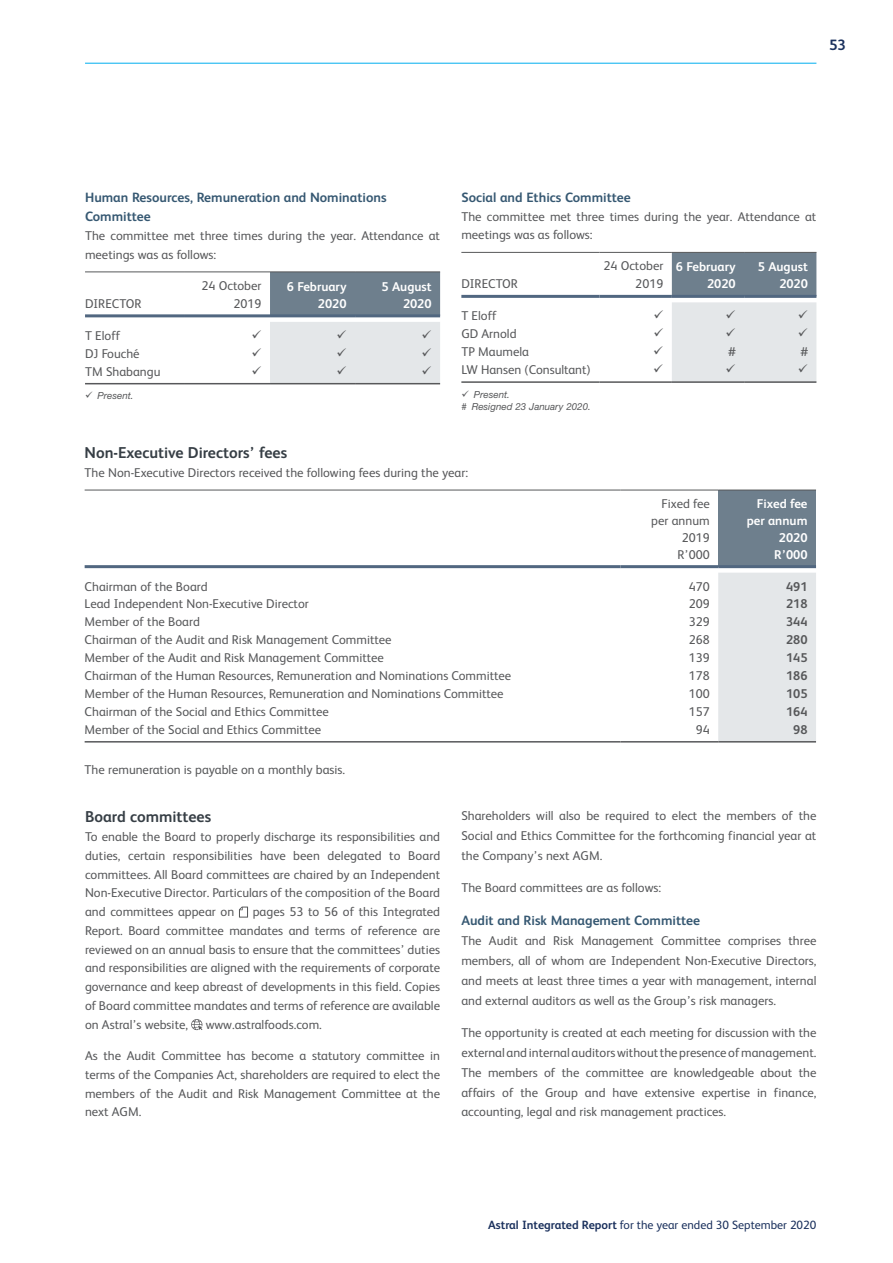
<style>
.page{position:relative;width:893px;height:1263px;background:#fff}
.page>*{position:absolute;margin:0;border:0;box-sizing:border-box;transform-origin:0 0}
.t1{font:700 15.75px "FS Albert";color:#363e45}
.t2{font:700 15px "FS Albert";color:#1b315d}
.t3{font:700 13.5px/19.5px "FS Albert";color:#365872}
.t4{font:12.75px/18.8px "FS Albert";color:#57585a;text-align:justify}
.t5{font:700 12.75px/17px "FS Albert";color:#fff;text-align:right}
.t6{font:700 12.75px "FS Albert";color:#57585a}
.t7{font:12px "FS Albert";color:#1b315d}
.t8{font:italic 9.75px/12px "Helvetica Neue";color:#57585a}
.s1{font-weight:700}
</style>
<div class="page">
<div style="left:718px;top:490px;width:98px;height:77px;background:#6e7f8d"></div>
<div style="left:718px;top:573px;width:98px;height:168px;background:#e4e7e9"></div>
<hr style="left:85px;top:490px;width:535px;height:1px;background:#57585a">
<hr style="left:85px;top:565px;width:535px;height:3px;background:#516780">
<hr style="left:620px;top:490px;width:98px;height:1px;background:#57585a">
<hr style="left:620px;top:565px;width:98px;height:3px;background:#516780">
<hr style="left:718px;top:490px;width:98px;height:1px;background:#57585a">
<hr style="left:718px;top:565px;width:98px;height:3px;background:#516780">
<hr style="left:85px;top:741px;width:535px;height:1px;background:#57585a">
<hr style="left:620px;top:741px;width:98px;height:1px;background:#57585a">
<hr style="left:718px;top:741px;width:98px;height:1px;background:#57585a">
<div style="left:270px;top:272px;width:170px;height:42px;background:#6e7f8d"></div>
<hr style="left:85px;top:271px;width:100px;height:1px;background:#57585a">
<hr style="left:85px;top:314px;width:100px;height:3px;background:#516780">
<hr style="left:185px;top:271px;width:85px;height:1px;background:#57585a">
<hr style="left:185px;top:314px;width:85px;height:3px;background:#516780">
<hr style="left:270px;top:271px;width:85px;height:1px;background:#57585a">
<hr style="left:355px;top:271px;width:85px;height:1px;background:#57585a">
<hr style="left:270px;top:314px;width:85px;height:3px;background:#516780">
<hr style="left:355px;top:314px;width:85px;height:3px;background:#516780">
<hr style="left:85px;top:383px;width:100px;height:1px;background:#57585a">
<hr style="left:185px;top:383px;width:85px;height:1px;background:#57585a">
<div style="left:672px;top:253px;width:144px;height:42px;background:#6e7f8d"></div>
<hr style="left:600px;top:252px;width:72px;height:1px;background:#57585a">
<hr style="left:600px;top:295px;width:72px;height:3px;background:#516780">
<hr style="left:461px;top:252px;width:139px;height:1px;background:#57585a">
<hr style="left:461px;top:295px;width:139px;height:3px;background:#516780">
<hr style="left:672px;top:252px;width:72px;height:1px;background:#57585a">
<hr style="left:744px;top:252px;width:72px;height:1px;background:#57585a">
<hr style="left:672px;top:295px;width:72px;height:3px;background:#516780">
<hr style="left:744px;top:295px;width:72px;height:3px;background:#516780">
<hr style="left:461px;top:381px;width:139px;height:2px;background:#57585a">
<hr style="left:600px;top:381px;width:72px;height:2px;background:#57585a">
<hr style="left:672px;top:381px;width:72px;height:2px;background:#57585a">
<hr style="left:744px;top:381px;width:72px;height:2px;background:#57585a">
<svg style="left:239px;top:906px;width:9px;height:12px"></svg>
<svg style="left:191px;top:1019px;width:11px;height:11px"></svg>
<hr style="left:85px;top:63px;width:731px;height:1px;background:#00aeef">
<div style="left:270px;top:322px;width:170px;height:62px;background:#e4e7e9"></div>
<div style="left:672px;top:302px;width:144px;height:80px;background:#e4e7e9"></div>
<p class="t2" style="left:829px;top:35px;width:18px">53</p>
<p class="t3" style="left:85px;top:187px;width:303px">Human Resources, Remuneration and Nominations<br>Committee</p>
<p class="t4" style="left:85px;top:226px;width:357px">The committee met three times during the year. Attendance at meetings was as follows:</p>
<p class="t4" style="left:85px;top:293px;width:58px">DIRECTOR</p>
<p class="t4" style="left:202px;top:276px;width:61px;line-height:18px;text-align:right">24 October<br>2019</p>
<p class="t5" style="left:287px;top:278px;width:61px">6 February<br>2020</p>
<p class="t5" style="left:381px;top:278px;width:52px">5 August<br>2020</p>
<p class="t4" style="left:85px;top:325px;width:37px">T Eloff</p>
<p class="t4" style="left:85px;top:343px;width:56px">DJ Fouché</p>
<p class="t4" style="left:85px;top:361px;width:77px">TM Shabangu</p>
<p class="t8" style="left:85px;top:390px;width:50px">✓ Present.</p>
<p class="t3" style="left:461px;top:187px;width:171px">Social and Ethics Committee</p>
<p class="t4" style="left:461px;top:206px;width:357px">The committee met three times during the year. Attendance at meetings was as follows:</p>
<p class="t4" style="left:461px;top:274px;width:58px">DIRECTOR</p>
<p class="t4" style="left:603px;top:256px;width:61px;line-height:18px;text-align:right">24 October<br>2019</p>
<p class="t5" style="left:676px;top:258px;width:61px">6 February<br>2020</p>
<p class="t5" style="left:758px;top:258px;width:52px">5 August<br>2020</p>
<p class="t4" style="left:461px;top:306px;width:37px">T Eloff</p>
<p class="t4" style="left:461px;top:324px;width:57px">GD Arnold</p>
<p class="t4" style="left:461px;top:342px;width:69px">TP Maumela</p>
<p class="t4" style="left:728px;top:342px;width:9px">#</p>
<p class="t4" style="left:801px;top:342px;width:9px">#</p>
<p class="t4" style="left:461px;top:360px;width:131px">LW Hansen (Consultant)</p>
<p class="t8" style="left:461px;top:388px;width:131px">✓ Present.<br># Resigned 23 January 2020.</p>
<p class="t1" style="left:85px;top:442px;width:204px">Non-Executive Directors’ fees</p>
<p class="t4" style="left:85px;top:462px;width:385px">The Non-Executive Directors received the following fees during the year:</p>
<p class="t4" style="left:651px;top:494px;width:60px;line-height:17px;text-align:right">Fixed fee per annum<br>2019<br>R’000</p>
<p class="t5" style="left:747px;top:495px;width:62px">Fixed fee per annum<br>2020<br>R’000</p>
<p class="t4" style="left:85px;top:576px;width:124px">Chairman of the Board</p>
<p class="t4" style="left:689px;top:576px;width:23px">470</p>
<p class="t6" style="left:786px;top:577px;width:23px">491</p>
<p class="t4" style="left:85px;top:594px;width:226px">Lead Independent Non-Executive Director</p>
<p class="t4" style="left:689px;top:594px;width:23px">209</p>
<p class="t6" style="left:786px;top:595px;width:23px">218</p>
<p class="t4" style="left:85px;top:612px;width:117px">Member of the Board</p>
<p class="t4" style="left:689px;top:612px;width:23px">329</p>
<p class="t6" style="left:786px;top:613px;width:23px">344</p>
<p class="t4" style="left:85px;top:630px;width:308px">Chairman of the Audit and Risk Management Committee</p>
<p class="t4" style="left:689px;top:630px;width:23px">268</p>
<p class="t6" style="left:786px;top:631px;width:23px">280</p>
<p class="t4" style="left:85px;top:648px;width:301px">Member of the Audit and Risk Management Committee</p>
<p class="t4" style="left:689px;top:648px;width:23px">139</p>
<p class="t6" style="left:786px;top:649px;width:23px">145</p>
<p class="t4" style="left:85px;top:666px;width:428px">Chairman of the Human Resources, Remuneration and Nominations Committee</p>
<p class="t4" style="left:689px;top:666px;width:23px">178</p>
<p class="t6" style="left:786px;top:667px;width:23px">186</p>
<p class="t4" style="left:85px;top:684px;width:420px">Member of the Human Resources, Remuneration and Nominations Committee</p>
<p class="t4" style="left:689px;top:684px;width:23px">100</p>
<p class="t6" style="left:786px;top:685px;width:23px">105</p>
<p class="t4" style="left:85px;top:701px;width:246px">Chairman of the Social and Ethics Committee</p>
<p class="t4" style="left:689px;top:701px;width:23px">157</p>
<p class="t6" style="left:786px;top:703px;width:23px">164</p>
<p class="t4" style="left:85px;top:719px;width:238px">Member of the Social and Ethics Committee</p>
<p class="t4" style="left:696px;top:719px;width:16px">94</p>
<p class="t6" style="left:793px;top:721px;width:16px">98</p>
<p class="t4" style="left:85px;top:760px;width:262px">The remuneration is payable on a monthly basis.</p>
<p class="t1" style="left:85px;top:806px;width:128px">Board committees</p>
<p class="t4" style="left:85px;top:827px;width:357px">To enable the Board to properly discharge its responsibilities and duties, certain responsibilities have been delegated to Board committees. All Board committees are chaired by an Independent Non-Executive Director. Particulars of the composition of the Board and committees appear on</p>
<p class="t4" style="left:85px;top:902px;width:357px;text-indent:168px">pages 53 to 56 of this Integrated Report. Board committee mandates and terms of reference are reviewed on an annual basis to ensure that the committees’ duties and responsibilities are aligned with the requirements of corporate governance and keep abreast of developments in this field. Copies of Board committee mandates and terms of reference are available on Astral’s website,</p>
<p class="t4" style="left:206px;top:1014px;width:118px">www.astralfoods.com.</p>
<p class="t4" style="left:85px;top:1046px;width:357px">As the Audit Committee has become a statutory committee in terms of the Companies Act, shareholders are required to elect the members of the Audit and Risk Management Committee at the next AGM.</p>
<p class="t4" style="left:461px;top:805px;width:357px;line-height:19.8px">Shareholders will also be required to elect the members of the Social and Ethics Committee for the forthcoming financial year at the Company’s next AGM.</p>
<p class="t4" style="left:461px;top:878px;width:201px">The Board committees are as follows:</p>
<p class="t3" style="left:461px;top:910px;width:240px">Audit and Risk Management Committee</p>
<p class="t4" style="left:461px;top:930px;width:357px;line-height:19.8px">The Audit and Risk Management Committee comprises three members, all of whom are Independent Non-Executive Directors, and meets at least three times a year with management, internal and external auditors as well as the Group’s risk managers.</p>
<p class="t4" style="left:461px;top:1022px;width:357px;line-height:19.8px">The opportunity is created at each meeting for discussion with the external and internal auditors without the presence of management.<br>The members of the committee are knowledgeable about the affairs of the Group and have extensive expertise in finance, accounting, legal and risk management practices.</p>
<p class="t7" style="left:488px;top:1217px;width:330px"><span class="s1">Astral Integrated Report</span> for the year ended 30 September 2020</p>
</div>
